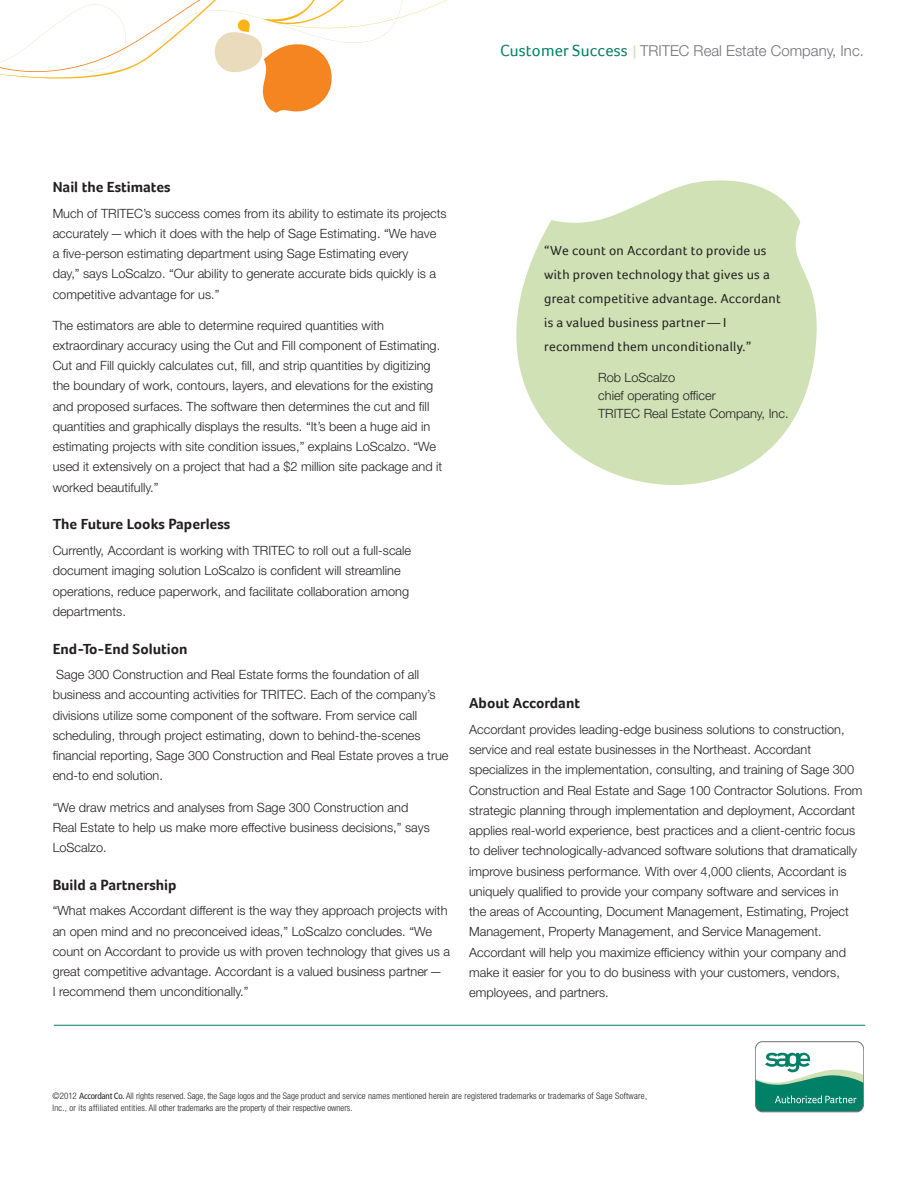
<style>
.page{position:relative;width:918px;height:1188px;background:#fff}
.page>*{position:absolute;margin:0;border:0;box-sizing:border-box;transform-origin:0 0}
.SS_-_Subhead_Foco{font:700 15px "Foco";color:#231f20}
.t1{font:300 15px "Helvetica Neue LT Std";color:#717074}
.t2{font:13.5px/24px "Foco";letter-spacing:.02em;color:#231f20}
.A____Body{font:300 12.75px/20.2px "Helvetica Neue LT Std";color:#231f20}
.SS_-_Quote_name___ti{font:300 12.75px "Helvetica Neue LT Std";color:#231f20}
.SP_-_trademark{font:300 condensed 9px/12px "Helvetica Neue LT Std";letter-spacing:.01em;color:#231f20}
.s1{font-family:"Foco";font-weight:400;font-size:16.5px;color:#008066}
.s2{font-weight:700;font-size:13.5px;color:#cfe1b5}
.s3{font-family:"Frutiger";font-weight:400}
</style>
<div class="page">
<hr style="left:54px;top:1025px;width:811px;height:1px;background:#008066">
<svg style="left:0;top:0;width:447px;height:113px"></svg>
<svg style="left:516px;top:180px;width:301px;height:305px;fill:#cfe1b5"></svg>
<svg style="left:755px;top:1042px;width:109px;height:70px"></svg>
<p class="t1" style="left:500px;top:41px;width:365px"><span class="s1">Customer Success</span> <span class="s2">|</span> TRITEC Real Estate Company, Inc.</p>
<p class="SS_-_Subhead_Foco" style="left:53px;top:178px;width:119px">Nail the Estimates</p>
<p class="A____Body" style="left:53px;top:203px;width:395px">Much of TRITEC’s success comes from its ability to estimate its projects accurately—which it does with the help of Sage Estimating. “We have<br>a five-person estimating department using Sage Estimating every<br>day,” says LoScalzo. “Our ability to generate accurate bids quickly is a competitive advantage for us.”</p>
<p class="A____Body" style="left:53px;top:315px;width:391px">The estimators are able to determine required quantities with extraordinary accuracy using the Cut and Fill component of Estimating.<br>Cut and Fill quickly calculates cut, fill, and strip quantities by digitizing the boundary of work, contours, layers, and elevations for the existing and proposed surfaces. The software then determines the cut and fill quantities and graphically displays the results. “It’s been a huge aid in estimating projects with site condition issues,” explains LoScalzo. “We used it extensively on a project that had a $2 million site package and it worked beautifully.”</p>
<p class="SS_-_Subhead_Foco" style="left:53px;top:515px;width:179px">The Future Looks Paperless</p>
<p class="A____Body" style="left:53px;top:540px;width:360px">Currently, Accordant is working with TRITEC to roll out a full-scale document imaging solution LoScalzo is confident will streamline operations, reduce paperwork, and facilitate collaboration among departments.</p>
<p class="SS_-_Subhead_Foco" style="left:53px;top:640px;width:136px">End-To-End Solution</p>
<p class="A____Body" style="left:53px;top:664px;width:397px">Sage 300 Construction and Real Estate forms the foundation of all business and accounting activities for TRITEC. Each of the company’s divisions utilize some component of the software. From service call scheduling, through project estimating, down to behind-the-scenes financial reporting, Sage 300 Construction and Real Estate proves a true end-to end solution.</p>
<p class="A____Body" style="left:53px;top:797px;width:379px">“We draw metrics and analyses from Sage 300 Construction and<br>Real Estate to help us make more effective business decisions,” says<br>LoScalzo.</p>
<p class="SS_-_Subhead_Foco" style="left:53px;top:876px;width:125px">Build a Partnership</p>
<p class="A____Body" style="left:53px;top:901px;width:399px">“What makes Accordant different is the way they approach projects with an open mind and no preconceived ideas,” LoScalzo concludes. “We count on Accordant to provide us with proven technology that gives us a great competitive advantage. Accordant is a valued business partner—<br>I recommend them unconditionally.”</p>
<p class="t2" style="left:544px;top:238px;width:238px">“We count on Accordant to provide us with proven technology that gives us a great competitive advantage. Accordant is a valued business partner—I recommend them unconditionally.”</p>
<p class="SS_-_Quote_name___ti" style="left:598px;top:370px;width:79px">Rob LoScalzo</p>
<p class="SS_-_Quote_name___ti" style="left:598px;top:388px;width:119px">chief operating officer</p>
<p class="SS_-_Quote_name___ti" style="left:598px;top:406px;width:192px">TRITEC Real Estate Company, Inc.</p>
<p class="SS_-_Subhead_Foco" style="left:469px;top:694px;width:112px">About Accordant</p>
<p class="A____Body" style="left:469px;top:719px;width:395px">Accordant provides leading-edge business solutions to construction, service and real estate businesses in the Northeast. Accordant specializes in the implementation, consulting, and training of Sage 300<br>Construction and Real Estate and Sage 100 Contractor Solutions. From strategic planning through implementation and deployment, Accordant applies real-world experience, best practices and a client-centric focus to deliver technologically-advanced software solutions that dramatically improve business performance. With over 4,000 clients, Accordant is uniquely qualified to provide your company software and services in<br>the areas of Accounting, Document Management, Estimating, Project Management, Property Management, and Service Management.<br>Accordant will help you maximize efficiency within your company and make it easier for you to do business with your customers, vendors, employees, and partners.</p>
<p class="SP_-_trademark" style="left:52px;top:1090px;width:596px">©2012 <span class="s3">Accordant Co</span>. All rights reserved. Sage, the Sage logos and the Sage product and service names mentioned herein are registered trademarks or trademarks of Sage Software,<br>Inc., or its affiliated entities. All other trademarks are the property of their respective owners.</p>
</div>
